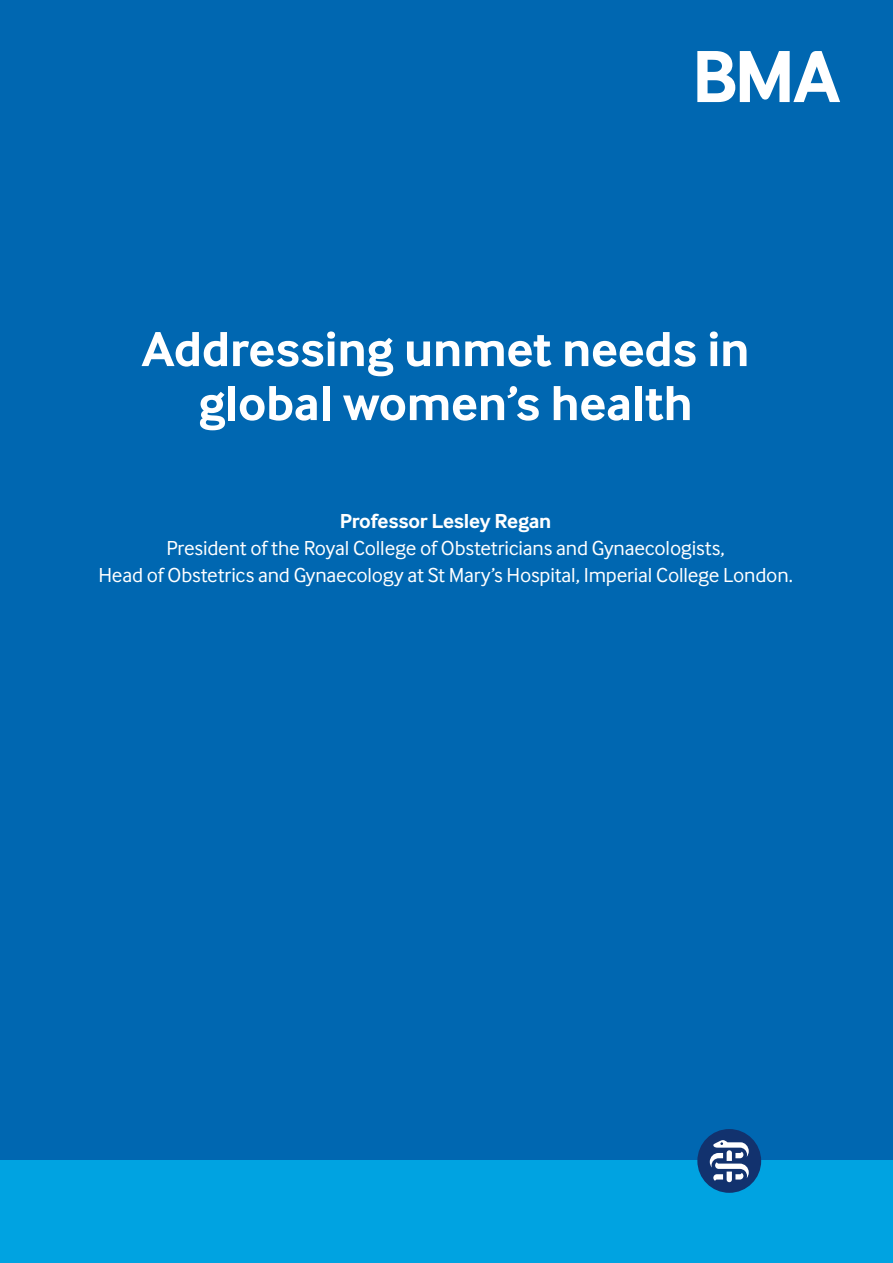
<style>
.page{position:relative;width:893px;height:1263px;background:#fff}
.page>*{position:absolute;margin:0;border:0;box-sizing:border-box;transform-origin:0 0}
.t1{font:700 51px/54px "Inter Face";letter-spacing:-.01em;color:#fff;text-align:center}
.t2{font:21px/27px "Inter Face";letter-spacing:-.01em;color:#fff;text-align:center}
.t3{font:700 21px "Inter Face";letter-spacing:-.01em;color:#fff}
</style>
<div class="page">
<div style="left:0;top:0;width:893px;height:1161px;background:#0067b1"></div>
<div style="left:0;top:1161px;width:893px;height:102px;background:#00a3e1"></div>
<div style="left:697px;top:1129px;width:64px;height:64px;background:#12326e;border-radius:50%"></div>
<svg style="left:710px;top:1140px;width:39px;height:42px"></svg>
<svg style="left:697px;top:51px;width:143px;height:51px"></svg>
<h1 class="t1" style="left:142px;top:322px;width:610px">Addressing unmet needs in global women’s health</h1>
<p class="t3" style="left:340px;top:509px;width:213px">Professor Lesley Regan</p>
<p class="t2" style="left:98px;top:534px;width:696px">President of the Royal College of Obstetricians and Gynaecologists,<br>Head of Obstetrics and Gynaecology at St Mary’s Hospital, Imperial College London.</p>
</div>
